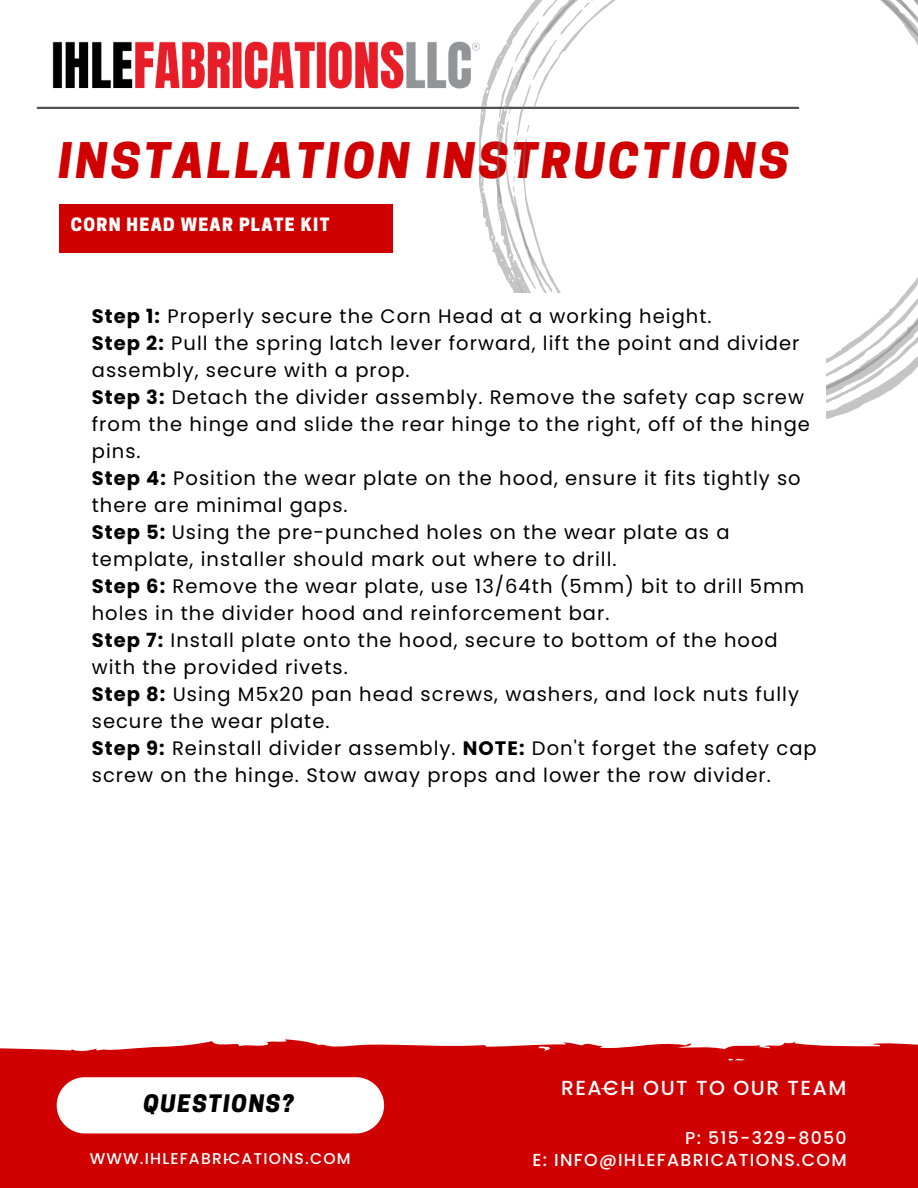
<style>
.page{position:relative;width:918px;height:1188px;background:#fff}
.page>*{position:absolute;margin:0;border:0;box-sizing:border-box;transform-origin:0 0}
.t1{font:italic 800 46.05px "Cooper Hewitt";letter-spacing:.075em;color:#d00000}
.t2{font:italic 800 22.65px "Cooper Hewitt";letter-spacing:.075em;color:#000}
.t3{font:500 20.4px "Poppins";letter-spacing:.075em;color:#fff}
.t4{font:19.5px/27px "Poppins";letter-spacing:.055em;color:#000}
.t5{font:500 17.4px "Poppins";letter-spacing:.075em;color:#fff}
.t6{font:800 17.25px "Cooper Hewitt";letter-spacing:.075em;color:#fff}
.t7{font:500 15.6px "Poppins";letter-spacing:.075em;color:#fff}
.s1{font-weight:700}
</style>
<div class="page">
<svg style="left:479px;top:58px;width:18px;height:202px"></svg>
<div style="left:0;top:1039px;width:918px;height:149px;background:#d00000"></div>
<svg style="left:57px;top:1077px;width:327px;height:56px"></svg>
<img style="left:37px;top:41px;width:458px;height:66px">
<div style="left:59px;top:204px;width:333px;height:49px;background:#d00000"></div>
<hr style="left:38px;top:107px;width:760px;height:2px;background:#525051">
<svg style="left:497px;top:0;width:421px;height:419px"></svg>
<div style="left:92px;top:294px;width:734px;height:370px;background:#fff"></div>
<p class="t1" style="left:59px;top:144px;width:732px">INSTALLATION INSTRUCTIONS</p>
<p class="t6" style="left:71px;top:218px;width:260px">CORN HEAD WEAR PLATE KIT</p>
<p class="t4" style="left:92px;top:302px;width:621px"><span class="s1">Step 1:</span> Properly secure the Corn Head at a working height.</p>
<p class="t4" style="left:92px;top:329px;width:709px"><span class="s1">Step 2:</span> Pull the spring latch lever forward, lift the point and divider assembly, secure with a prop.</p>
<p class="t4" style="left:92px;top:383px;width:720px"><span class="s1">Step 3:</span> Detach the divider assembly. Remove the safety cap screw from the hinge and slide the rear hinge to the right, off of the hinge pins.</p>
<p class="t4" style="left:92px;top:464px;width:710px"><span class="s1">Step 4:</span> Position the wear plate on the hood, ensure it fits tightly so there are minimal gaps.</p>
<p class="t4" style="left:92px;top:518px;width:639px"><span class="s1">Step 5:</span> Using the pre-punched holes on the wear plate as a template, installer should mark out where to drill.</p>
<p class="t4" style="left:92px;top:572px;width:714px"><span class="s1">Step 6:</span> Remove the wear plate, use 13/64th (5mm) bit to drill 5mm holes in the divider hood and reinforcement bar.</p>
<p class="t4" style="left:92px;top:626px;width:688px"><span class="s1">Step 7:</span> Install plate onto the hood, secure to bottom of the hood with the provided rivets.</p>
<p class="t4" style="left:92px;top:680px;width:709px"><span class="s1">Step 8:</span> Using M5x20 pan head screws, washers, and lock nuts fully secure the wear plate.</p>
<p class="t4" style="left:92px;top:734px;width:726px"><span class="s1">Step 9:</span> Reinstall divider assembly. <span class="s1">NOTE:</span> Don't forget the safety cap screw on the hinge. Stow away props and lower the row divider.</p>
<p class="t2" style="left:144px;top:1095px;width:152px">QUESTIONS?</p>
<p class="t7" style="left:90px;top:1147px;width:262px">WWW.IHLEFABRICATIONS.COM</p>
<p class="t3" style="left:561px;top:1074px;width:287px">REACH OUT TO OUR TEAM</p>
<p class="t5" style="left:685px;top:1125px;width:163px">P: 515-329-8050</p>
<p class="t5" style="left:532px;top:1148px;width:316px">E: INFO@IHLEFABRICATIONS.COM</p>
</div>
